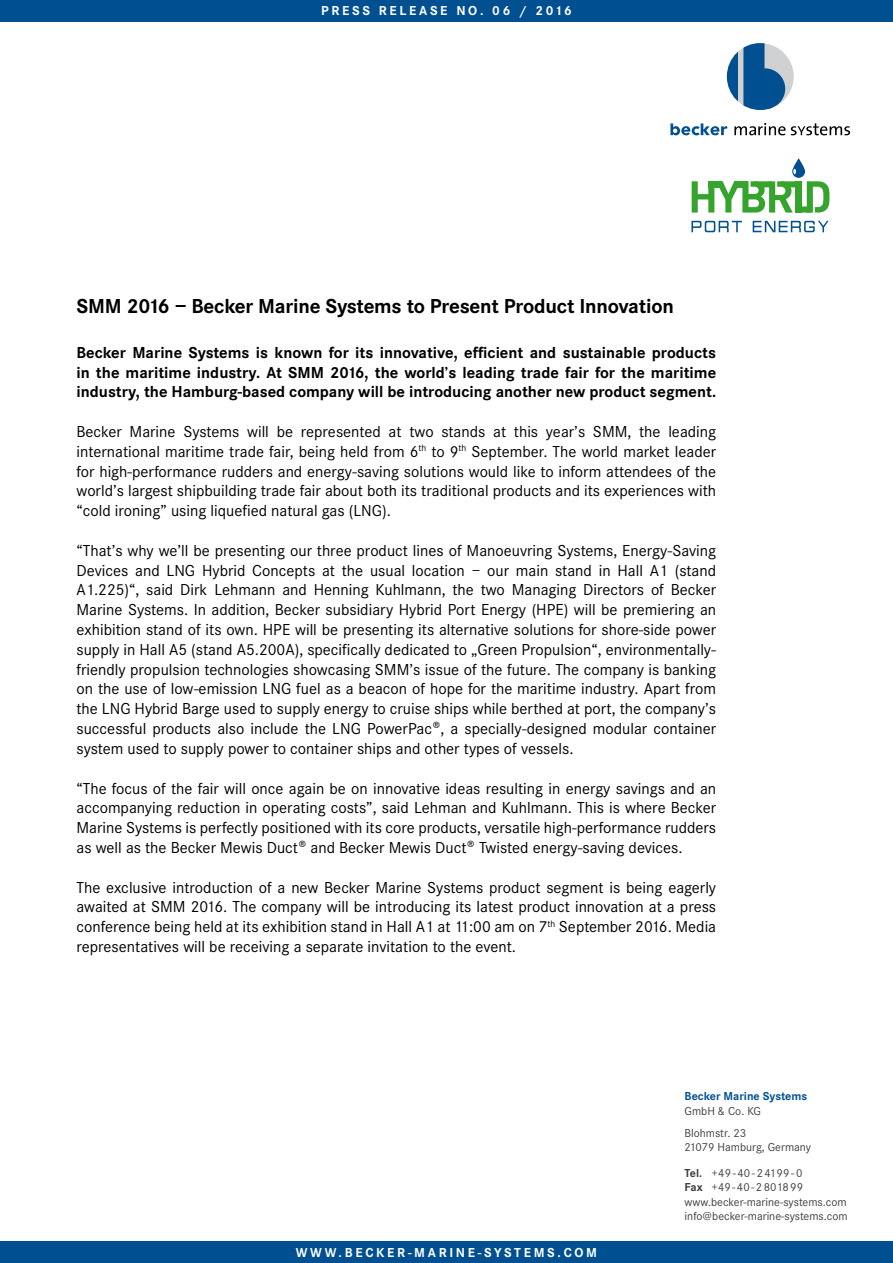
<style>
.page{position:relative;width:893px;height:1263px;background:#fff}
.page>*{position:absolute;margin:0;border:0;box-sizing:border-box;transform-origin:0 0}
.t1{font:700 21px "Corporate S";letter-spacing:-.01em;color:#000}
.t2{font:16.5px/19.8px "Corporate S";color:#000;text-align:justify}
.t3{font:700 16.5px/19.8px "Corporate S";color:#000;text-align:justify}
.t4{font:700 13.5px "Corporate S";letter-spacing:.2em;color:#fff}
.t5{font:12px/14.4px "Corporate S";color:#3e3d40}
.t6{font:700 12px "Corporate S";color:#005091}
.s1{font-weight:700}
</style>
<div class="page">
<svg style="left:670px;top:123px;width:57px;height:12px"></svg>
<svg style="left:734px;top:123px;width:116px;height:12px"></svg>
<div style="left:727px;top:43px;width:67px;height:67px;background:#d0d1d2;border-radius:50%"></div>
<svg style="left:743px;top:43px;width:34px;height:67px"></svg>
<div style="left:744px;top:68px;width:41px;height:41px;background:#005091;border-radius:50%"></div>
<svg style="left:727px;top:51px;width:11px;height:51px"></svg>
<svg style="left:691px;top:221px;width:51px;height:11px"></svg>
<svg style="left:753px;top:221px;width:76px;height:11px"></svg>
<svg style="left:692px;top:181px;width:137px;height:32px"></svg>
<svg style="left:792px;top:158px;width:13px;height:20px"></svg>
<svg style="left:793px;top:169px;width:3px;height:5px"></svg>
<div style="left:0;top:1242px;width:893px;height:21px;background:#005091"></div>
<div style="left:0;top:0;width:893px;height:21px;background:#005091"></div>
<p class="t4" style="left:321px;top:3px;width:252px">PRESS RELEASE NO. 06 / 2016</p>
<p class="t1" style="left:77px;top:294px;width:599px">SMM 2016 – Becker Marine Systems to Present Product Innovation</p>
<p class="t3" style="left:77px;top:343px;width:641px">Becker Marine Systems is known for its innovative, efficient and sustainable products in the maritime industry. At SMM 2016, the world’s leading trade fair for the maritime industry, the Hamburg-based company will be introducing another new product segment.</p>
<p class="t2" style="left:77px;top:422px;width:641px">Becker Marine Systems will be represented at two stands at this year’s SMM, the leading international maritime trade fair, being held from 6<sup>th</sup> to 9<sup>th</sup> September. The world market leader for high-performance rudders and energy-saving solutions would like to inform attendees of the world’s largest shipbuilding trade fair about both its traditional products and its experiences with “cold ironing” using liquefied natural gas (LNG).</p>
<p class="t2" style="left:77px;top:541px;width:641px">“That’s why we’ll be presenting our three product lines of Manoeuvring Systems, Energy-Saving Devices and LNG Hybrid Concepts at the usual location – our main stand in Hall A1 (stand A1.225)“, said Dirk Lehmann and Henning Kuhlmann, the two Managing Directors of Becker Marine Systems. In addition, Becker subsidiary Hybrid Port Energy (HPE) will be premiering an exhibition stand of its own. HPE will be presenting its alternative solutions for shore-side power supply in Hall A5 (stand A5.200A), specifically dedicated to „Green Propulsion“, environmentally&shy;friendly propulsion technologies showcasing SMM’s issue of the future. The company is banking on the use of low-emission LNG fuel as a beacon of hope for the maritime industry. Apart from the LNG Hybrid Barge used to supply energy to cruise ships while berthed at port, the company’s successful products also include the LNG PowerPac®, a specially-designed modular container system used to supply power to container ships and other types of vessels.</p>
<p class="t2" style="left:77px;top:778px;width:641px">“The focus of the fair will once again be on innovative ideas resulting in energy savings and an accompanying reduction in operating costs”, said Lehman and Kuhlmann. This is where Becker Marine Systems is perfectly positioned with its core products, versatile high-performance rudders as well as the Becker Mewis Duct® and Becker Mewis Duct® Twisted energy-saving devices.</p>
<p class="t2" style="left:77px;top:877px;width:641px">The exclusive introduction of a new Becker Marine Systems product segment is being eagerly awaited at SMM 2016. The company will be introducing its latest product innovation at a press conference being held at its exhibition stand in Hall A1 at 11:00 am on 7<sup>th</sup> September 2016. Media representatives will be receiving a separate invitation to the event.</p>
<p class="t4" style="left:296px;top:1244px;width:303px">WWW.BECKER-MARINE-SYSTEMS.COM</p>
<p class="t6" style="left:685px;top:1089px;width:124px">Becker Marine Systems</p>
<p class="t5" style="left:685px;top:1099px;width:78px;line-height:22.5px">GmbH &amp; Co. KG<br>Blohmstr. 23</p>
<p class="t5" style="left:685px;top:1135px;width:128px;line-height:25.5px">21079 Hamburg, Germany<br><span class="s1">Tel.</span> +49-40-24199-0</p>
<p class="t5" style="left:685px;top:1180px;width:165px"><span class="s1">Fax</span> +49-40-2801899 www.becker-marine-systems.com info@becker-marine-systems.com</p>
</div>
